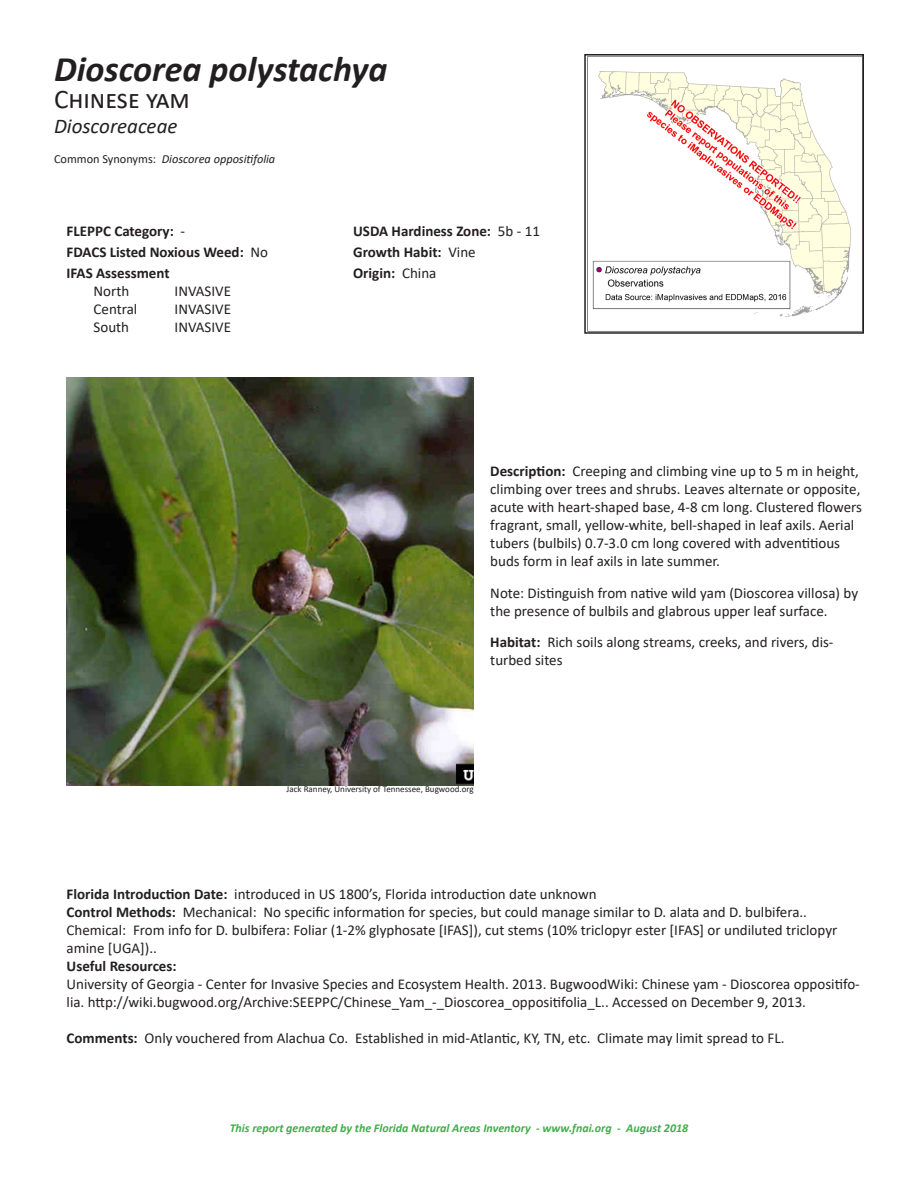
<style>
.page{position:relative;width:918px;height:1188px;background:#fff}
.page>*{position:absolute;margin:0;border:0;box-sizing:border-box;transform-origin:0 0}
.sci_name{font:italic 700 36px "Calibri";color:#231f20}
.sci_name-2{font:27px "Calibri";color:#231f20}
.sci_name-3{font:italic 21px "Calibri";color:#231f20}
.t1{font:15px/18px "Calibri";color:#231f20}
.t2{font:700 15px "Calibri";color:#231f20}
.sci_name-4{font:italic 12.3px "Calibri";color:#231f20}
.t3{font:italic 700 12px "Calibri";color:#40ae49}
.t4{font:9px "Calibri";color:#231f20}
.s1{font-style:normal}
.s2{font-weight:400}
.s3{font-weight:700}
</style>
<div class="page">
<img style="left:587px;top:57px;width:264px;height:274px">
<div style="left:584px;top:54px;width:280px;height:280px;border:2px solid #231f20"></div>
<img style="left:67px;top:378px;width:407px;height:407px">
<p class="sci_name" style="left:54px;top:44px;width:335px">Dioscorea polystachya</p>
<p class="sci_name-2" style="left:54px;top:80px;width:137px">Chinese yam</p>
<p class="sci_name-3" style="left:54px;top:112px;width:125px">Dioscoreaceae</p>
<p class="sci_name-4" style="left:54px;top:150px;width:223px"><span class="s1">Common Synonyms:</span> Dioscorea oppositifolia</p>
<p class="t2" style="left:67px;top:221px;width:120px">FLEPPC Category: <span class="s2">-</span></p>
<p class="t2" style="left:67px;top:242px;width:203px">FDACS Listed Noxious Weed: <span class="s2">No</span></p>
<p class="t2" style="left:67px;top:263px;width:105px">IFAS Assessment</p>
<p class="t1" style="left:94px;top:282px;width:37px">North</p>
<p class="t1" style="left:175px;top:282px;width:58px">INVASIVE</p>
<p class="t1" style="left:94px;top:300px;width:45px">Central</p>
<p class="t1" style="left:175px;top:300px;width:58px">INVASIVE</p>
<p class="t1" style="left:94px;top:318px;width:37px">South</p>
<p class="t1" style="left:175px;top:318px;width:58px">INVASIVE</p>
<p class="t2" style="left:353px;top:221px;width:188px">USDA Hardiness Zone: <span class="s2">5b - 11</span></p>
<p class="t2" style="left:353px;top:242px;width:124px">Growth Habit: <span class="s2">Vine</span></p>
<p class="t2" style="left:353px;top:263px;width:85px">Origin: <span class="s2">China</span></p>
<p class="t1" style="left:490px;top:462px;width:373px"><span class="s3">Description:</span> Creeping and climbing vine up to 5 m in height, climbing over trees and shrubs. Leaves alternate or opposite, acute with heart-shaped base, 4-8 cm long. Clustered flowers fragrant, small, yellow-white, bell-shaped in leaf axils. Aerial tubers (bulbils) 0.7-3.0 cm long covered with adventitious buds form in leaf axils in late summer.</p>
<p class="t1" style="left:490px;top:584px;width:369px">Note: Distinguish from native wild yam (Dioscorea villosa) by the presence of bulbils and glabrous upper leaf surface.</p>
<p class="t1" style="left:490px;top:633px;width:345px"><span class="s3">Habitat:</span> Rich soils along streams, creeks, and rivers, dis&shy;turbed sites</p>
<p class="t4" style="left:287px;top:783px;width:189px">Jack Ranney, University of Tennessee, Bugwood.org</p>
<p class="t1" style="left:67px;top:885px;width:532px"><span class="s3">Florida Introduction Date:</span> introduced in US 1800’s, Florida introduction date unknown</p>
<p class="t1" style="left:67px;top:903px;width:742px"><span class="s3">Control Methods:</span> Mechanical: No specific information for species, but could manage similar to D. alata and D. bulbifera..</p>
<p class="t1" style="left:67px;top:921px;width:772px">Chemical: From info for D. bulbifera: Foliar (1-2% glyphosate [IFAS]), cut stems (10% triclopyr ester [IFAS] or undiluted triclopyr amine [UGA])..</p>
<p class="t2" style="left:67px;top:956px;width:112px">Useful Resources:</p>
<p class="t1" style="left:67px;top:975px;width:795px">University of Georgia - Center for Invasive Species and Ecosystem Health. 2013. BugwoodWiki: Chinese yam - Dioscorea oppositifo&shy;lia. http://wiki.bugwood.org/Archive:SEEPPC/Chinese_Yam_-_Dioscorea_oppositifolia_L.. Accessed on December 9, 2013.</p>
<p class="t1" style="left:67px;top:1029px;width:719px"><span class="s3">Comments:</span> Only vouchered from Alachua Co. Established in mid-Atlantic, KY, TN, etc. Climate may limit spread to FL.</p>
<p class="t3" style="left:230px;top:1119px;width:460px">This report generated by the Florida Natural Areas Inventory - www.fnai.org - August 2018</p>
</div>
